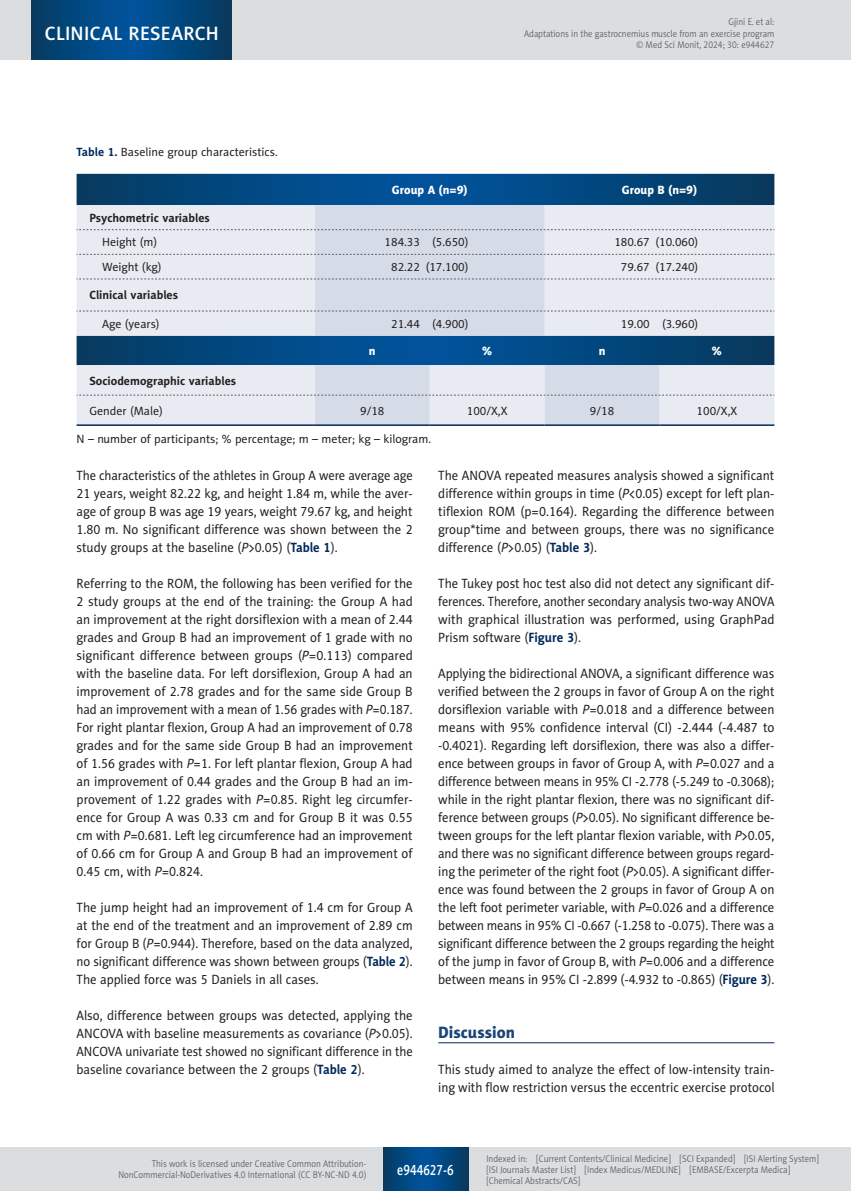
<style>
.page{position:relative;width:851px;height:1191px;background:#fff}
.page>*{position:absolute;margin:0;border:0;box-sizing:border-box;transform-origin:0 0}
.t1{font:19.5px "Naomi Sans EFN Medium";letter-spacing:.015em;color:#fff}
.MSM_Headline_1{font:16.5px "Naomi Sans EFN Heavy";color:#1a4574}
.t2{font:15px "Naomi Sans EFN Medium";color:#fff;scale:.8 1}
.MSM_Body{font:13.5px/18px "Naomi Sans EFN";color:#231f20;text-align:justify;scale:.95 1}
.MSM_Body-2{font:13.5px/18px "Naomi Sans EFN";color:#231f20;text-align:justify;scale:.93 1}
.MSM_Body-3{font:13.5px/18px "Naomi Sans EFN";color:#231f20;text-align:justify;scale:.94 1}
.MSM_Tabela_zawartosc{font:12px "Naomi Sans EFN";color:#231f20}
.MSM_Tabela_zawartosc-2{font:700 12px "Naomi Sans EFN";color:#231f20}
.MSM_Table_podpis_dolny{font:12px "Naomi Sans EFN";color:#231f20}
.MSM_Tabela_tytul{font:12px "Naomi Sans EFN";color:#231f20}
.MSM_Tabela_Head{font:12px "Naomi Sans EFN Heavy";color:#fff}
.t3{font:9.75px/11.2px "Naomi Sans EFN Light";color:#57585a;text-align:right;scale:.9 1}
.s1{font-weight:700;color:#00295c}
.s2{font-style:italic}
</style>
<div class="page">
<hr style="left:438px;top:1042px;width:336px;height:1px;background:#00295c">
<hr style="left:77px;top:424px;width:238px;height:2px;background:#00295c">
<hr style="left:315px;top:424px;width:114px;height:2px;background:#00295c">
<hr style="left:429px;top:424px;width:115px;height:2px;background:#00295c">
<hr style="left:544px;top:424px;width:115px;height:2px;background:#00295c">
<hr style="left:659px;top:424px;width:115px;height:2px;background:#00295c">
<svg style="left:77px;top:174px;width:697px;height:251px;background:#aabed2"></svg>
<div style="left:0;top:1148px;width:850px;height:43px;background:#dcdddf"></div>
<svg style="left:383px;top:1147px;width:85px;height:43px;background:#02477e"></svg>
<div style="left:0;top:0;width:850px;height:60px;background:#dcdddf"></div>
<hr style="left:850px;top:0;width:1px;height:60px;background:#dcdddf">
<svg style="left:32px;top:0;width:200px;height:60px;background:#02477e"></svg>
<h1 class="t1" style="left:45px;top:22px;width:175px">CLINICAL RESEARCH</h1>
<p class="MSM_Tabela_tytul" style="left:77px;top:145px;width:203px"><span class="s1">Table 1.</span> Baseline group characteristics.</p>
<p class="t3" style="left:524px;top:16px;width:279px">Gjini E. et al:<br>Adaptations in the gastrocnemius muscle from an exercise program © Med Sci Monit, 2024; 30: e944627</p>
<p class="MSM_Tabela_Head" style="left:392px;top:182px;width:77px">Group A (n=9)</p>
<p class="MSM_Tabela_Head" style="left:621px;top:182px;width:77px">Group B (n=9)</p>
<p class="MSM_Tabela_zawartosc-2" style="left:89px;top:211px;width:122px">Psychometric variables</p>
<p class="MSM_Tabela_zawartosc" style="left:102px;top:235px;width:56px">Height (m)</p>
<p class="MSM_Tabela_zawartosc" style="left:384px;top:235px;width:85px">184.33 (5.650)</p>
<p class="MSM_Tabela_zawartosc" style="left:614px;top:235px;width:85px">180.67 (10.060)</p>
<p class="MSM_Tabela_zawartosc" style="left:102px;top:260px;width:61px">Weight (kg)</p>
<p class="MSM_Tabela_zawartosc" style="left:391px;top:260px;width:79px">82.22 (17.100)</p>
<p class="MSM_Tabela_zawartosc" style="left:620px;top:260px;width:79px">79.67 (17.240)</p>
<p class="MSM_Tabela_zawartosc-2" style="left:89px;top:288px;width:90px">Clinical variables</p>
<p class="MSM_Tabela_zawartosc" style="left:102px;top:317px;width:59px">Age (years)</p>
<p class="MSM_Tabela_zawartosc" style="left:391px;top:317px;width:79px">21.44 (4.900)</p>
<p class="MSM_Tabela_zawartosc" style="left:620px;top:317px;width:79px">19.00 (3.960)</p>
<p class="MSM_Tabela_Head" style="left:369px;top:343px;width:8px">n</p>
<p class="MSM_Tabela_Head" style="left:482px;top:343px;width:11px">%</p>
<p class="MSM_Tabela_Head" style="left:598px;top:343px;width:8px">n</p>
<p class="MSM_Tabela_Head" style="left:711px;top:343px;width:11px">%</p>
<p class="MSM_Tabela_zawartosc-2" style="left:89px;top:373px;width:148px">Sociodemographic variables</p>
<p class="MSM_Tabela_zawartosc" style="left:89px;top:403px;width:75px">Gender (Male)</p>
<p class="MSM_Tabela_zawartosc" style="left:360px;top:403px;width:26px">9/18</p>
<p class="MSM_Tabela_zawartosc" style="left:467px;top:403px;width:42px">100/X,X</p>
<p class="MSM_Tabela_zawartosc" style="left:590px;top:403px;width:26px">9/18</p>
<p class="MSM_Tabela_zawartosc" style="left:696px;top:403px;width:42px">100/X,X</p>
<p class="MSM_Table_podpis_dolny" style="left:77px;top:432px;width:356px">N – number of participants; % percentage; m – meter; kg – kilogram.</p>
<p class="MSM_Body-2" style="left:77px;top:466px;width:363px">The characteristics of the athletes in Group A were average age 21 years, weight 82.22 kg, and height 1.84 m, while the aver&shy;age of group B was age 19 years, weight 79.67 kg, and height 1.80 m. No significant difference was shown between the 2 study groups at the baseline (<span class="s2">P</span>&gt;0.05) (<span class="s1">Table 1</span>).</p>
<p class="MSM_Body" style="left:77px;top:574px;width:355px">Referring to the ROM, the following has been verified for the 2 study groups at the end of the training: the Group A had an improvement at the right dorsiflexion with a mean of 2.44 grades and Group B had an improvement of 1 grade with no significant difference between groups (<span class="s2">P</span>=0.113) compared with the baseline data. For left dorsiflexion, Group A had an improvement of 2.78 grades and for the same side Group B had an improvement with a mean of 1.56 grades with <span class="s2">P</span>=0.187.<br>For right plantar flexion, Group A had an improvement of 0.78 grades and for the same side Group B had an improvement of 1.56 grades with <span class="s2">P</span>=1. For left plantar flexion, Group A had an improvement of 0.44 grades and the Group B had an im&shy;provement of 1.22 grades with <span class="s2">P</span>=0.85. Right leg circumfer&shy;ence for Group A was 0.33 cm and for Group B it was 0.55 cm with <span class="s2">P</span>=0.681. Left leg circumference had an improvement of 0.66 cm for Group A and Group B had an improvement of 0.45 cm, with <span class="s2">P</span>=0.824.</p>
<p class="MSM_Body" style="left:77px;top:898px;width:355px">The jump height had an improvement of 1.4 cm for Group A at the end of the treatment and an improvement of 2.89 cm for Group B (<span class="s2">P</span>=0.944). Therefore, based on the data analyzed, no significant difference was shown between groups (<span class="s1">Table 2</span>).<br>The applied force was 5 Daniels in all cases.</p>
<p class="MSM_Body" style="left:77px;top:1006px;width:355px">Also, difference between groups was detected, applying the ANCOVA with baseline measurements as covariance (<span class="s2">P</span>&gt;0.05).<br>ANCOVA univariate test showed no significant difference in the baseline covariance between the 2 groups (<span class="s1">Table 2</span>).</p>
<p class="MSM_Body" style="left:438px;top:466px;width:355px">The ANOVA repeated measures analysis showed a significant difference within groups in time (<span class="s2">P</span>&lt;0.05) except for left plan&shy;tiflexion ROM (p=0.164). Regarding the difference between group*time and between groups, there was no significance difference (<span class="s2">P</span>&gt;0.05) (<span class="s1">Table 3</span>).</p>
<p class="MSM_Body-3" style="left:438px;top:574px;width:359px">The Tukey post hoc test also did not detect any significant dif&shy;ferences. Therefore, another secondary analysis two-way ANOVA with graphical illustration was performed, using GraphPad Prism software (<span class="s1">Figure 3</span>).</p>
<p class="MSM_Body" style="left:438px;top:664px;width:355px">Applying the bidirectional ANOVA, a significant difference was verified between the 2 groups in favor of Group A on the right dorsiflexion variable with <span class="s2">P</span>=0.018 and a difference between means with 95% confidence interval (CI) -2.444 (-4.487 to -0.4021). Regarding left dorsiflexion, there was also a differ&shy;ence between groups in favor of Group A, with <span class="s2">P</span>=0.027 and a difference between means in 95% CI -2.778 (-5.249 to -0.3068); while in the right plantar flexion, there was no significant dif&shy;ference between groups (<span class="s2">P</span>&gt;0.05). No significant difference be&shy;tween groups for the left plantar flexion variable, with <span class="s2">P</span>&gt;0.05, and there was no significant difference between groups regard&shy;ing the perimeter of the right foot (<span class="s2">P</span>&gt;0.05). A significant differ&shy;ence was found between the 2 groups in favor of Group A on the left foot perimeter variable, with <span class="s2">P</span>=0.026 and a difference between means in 95% CI -0.667 (-1.258 to -0.075). There was a significant difference between the 2 groups regarding the height of the jump in favor of Group B, with <span class="s2">P</span>=0.006 and a difference between means in 95% CI -2.899 (-4.932 to -0.865) (<span class="s1">Figure 3</span>).</p>
<p class="MSM_Headline_1" style="left:438px;top:1022px;width:78px">Discussion</p>
<p class="MSM_Body" style="left:438px;top:1060px;width:355px">This study aimed to analyze the effect of low-intensity train&shy;ing with flow restriction versus the eccentric exercise protocol</p>
<p class="t3" style="left:118px;top:1158px;width:277px">This work is licensed under Creative Common Attribution-<br>NonCommercial-NoDerivatives 4.0 International (CC BY-NC-ND 4.0)</p>
<p class="t2" style="left:397px;top:1160px;width:72px">e944627-6</p>
<p class="t3" style="left:486px;top:1152px;width:371px;text-align:left">Indexed in: [Current Contents/Clinical Medicine] [SCI Expanded] [ISI Alerting System] [ISI Journals Master List] [Index Medicus/MEDLINE] [EMBASE/Excerpta Medica] [Chemical Abstracts/CAS]</p>
</div>
